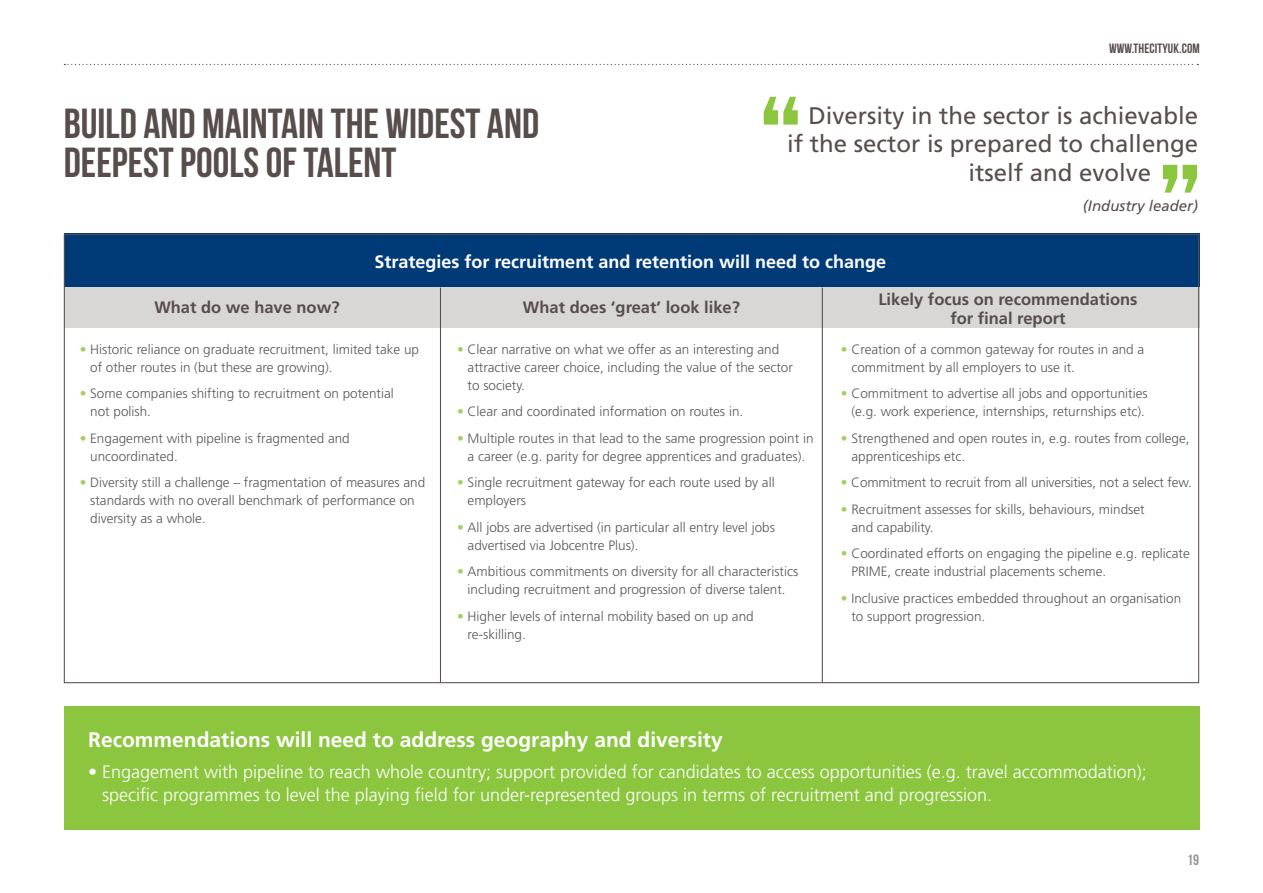
<style>
.page{position:relative;width:1263px;height:893px;background:#fff}
.page>*{position:absolute;margin:0;border:0;box-sizing:border-box;transform-origin:0 0}
.t1{font:135px "Bebas Neue";color:#8bc63e}
.t2{font:42px/39px "Bebas Neue";color:#574e4c}
.t3{font:24px/28.5px "Frutiger LT Std";color:#574e4c;text-align:right}
.t4{font:700 21px "Frutiger LT Std";color:#fff}
.t5{font:300 18px/22.5px "Frutiger LT Std";color:#fff}
.t6{font:700 18px "Frutiger LT Std";color:#fff}
.t7{font:700 16.5px/19.5px "Frutiger LT Std";color:#574e4c;text-align:center}
.t8{font:italic 15px "Frutiger LT Std";color:#574e4c}
.t9{font:15px "Bebas Neue";color:#939598}
.t10{font:300 13.5px/18px "Frutiger LT Std";color:#57585a}
.t11{font:13.5px "Bebas Neue";letter-spacing:.01em;color:#574e4c}
.s1{color:#fff}
.s2{color:#a2cf62}
.s3{font-weight:700}
</style>
<div class="page">
<svg style="left:64px;top:64px;width:1134px;height:1px"></svg>
<div style="left:64px;top:286px;width:1135px;height:41px;background:#d9d6d6"></div>
<div style="left:64px;top:234px;width:1135px;height:53px;background:#013b77"></div>
<hr style="left:440px;top:288px;width:1px;height:394px;background:#574e4c">
<hr style="left:822px;top:288px;width:1px;height:394px;background:#574e4c">
<div style="left:64px;top:706px;width:1135px;height:123px;background:#8bc63e"></div>
<h2 class="t2" style="left:64px;top:103px;width:477px">BUILD AND MAINTAIN THE WIDEST AND<br>DEEPEST POOLS OF TALENT</h2>
<p class="t11" style="left:1109px;top:41px;width:92px">WWW.THECITYUK.COM</p>
<h1 class="t1" style="left:758px;top:71px;width:46px">“</h1>
<h3 class="t3" style="left:787px;top:101px;width:412px">Diversity in the sector is achievable if the sector is prepared to challenge itself and evolve<span class="s1">.......</span></h3>
<h1 class="t1" style="left:1157px;top:139px;width:46px">”</h1>
<p class="t8" style="left:1083px;top:197px;width:117px">(Industry leader)</p>
<h3 class="t6" style="left:375px;top:251px;width:513px">Strategies for recruitment and retention will need to change</h3>
<p class="t7" style="left:154px;top:298px;width:187px">What do we have now?</p>
<p class="t7" style="left:523px;top:298px;width:219px">What does ‘great’ look like?</p>
<p class="t7" style="left:878px;top:289px;width:261px">Likely focus on recommendations for final report</p>
<p class="t10" style="left:468px;top:340px;width:327px;text-indent:-11px"><span class="s2">•</span> Clear narrative on what we offer as an interesting and attractive career choice, including the value of the sector to society.</p>
<p class="t10" style="left:457px;top:403px;width:288px"><span class="s2">•</span> Clear and coordinated information on routes in.</p>
<p class="t10" style="left:457px;top:429px;width:358px;text-align:center"><span class="s2">•</span> Multiple routes in that lead to the same progression point in a career (e.g. parity for degree apprentices and graduates).</p>
<p class="t10" style="left:468px;top:474px;width:309px;text-indent:-11px"><span class="s2">•</span> Single recruitment gateway for each route used by all employers</p>
<p class="t10" style="left:468px;top:518px;width:309px;text-indent:-11px"><span class="s2">•</span> All jobs are advertised (in particular all entry level jobs advertised via Jobcentre Plus).</p>
<p class="t10" style="left:457px;top:563px;width:343px;text-align:center"><span class="s2">•</span> Ambitious commitments on diversity for all characteristics including recruitment and progression of diverse talent.</p>
<p class="t10" style="left:468px;top:607px;width:288px;text-indent:-11px"><span class="s2">•</span> Higher levels of internal mobility based on up and re-skilling.</p>
<p class="t10" style="left:851px;top:340px;width:294px;text-indent:-11px"><span class="s2">•</span> Creation of a common gateway for routes in and a commitment by all employers to use it.</p>
<p class="t10" style="left:841px;top:385px;width:308px;text-align:center"><span class="s2">•</span> Commitment to advertise all jobs and opportunities (e.g. work experience, internships, returnships etc).</p>
<p class="t10" style="left:851px;top:429px;width:340px;text-indent:-11px"><span class="s2">•</span> Strengthened and open routes in, e.g. routes from college, apprenticeships etc.</p>
<p class="t10" style="left:841px;top:474px;width:352px"><span class="s2">•</span> Commitment to recruit from all universities, not a select few.</p>
<p class="t10" style="left:851px;top:500px;width:295px;text-indent:-11px"><span class="s2">•</span> Recruitment assesses for skills, behaviours, mindset and capability.</p>
<p class="t10" style="left:851px;top:545px;width:340px;text-indent:-11px"><span class="s2">•</span> Coordinated efforts on engaging the pipeline e.g. replicate<br>PRIME, create industrial placements scheme.</p>
<p class="t10" style="left:851px;top:589px;width:331px;text-indent:-11px"><span class="s2">•</span> Inclusive practices embedded throughout an organisation to support progression.</p>
<p class="t10" style="left:90px;top:340px;width:330px;text-indent:-11px"><span class="s2">•</span> Historic reliance on graduate recruitment, limited take up of other routes in (but these are growing).</p>
<p class="t10" style="left:90px;top:385px;width:305px;text-indent:-11px"><span class="s2">•</span> Some companies shifting to recruitment on potential not polish.</p>
<p class="t10" style="left:90px;top:429px;width:261px;text-indent:-11px"><span class="s2">•</span> Engagement with pipeline is fragmented and uncoordinated.</p>
<p class="t10" style="left:90px;top:474px;width:337px;text-indent:-11px"><span class="s2">•</span> Diversity still a challenge – fragmentation of measures and standards with no overall benchmark of performance on diversity as a whole.</p>
<h3 class="t4" style="left:88px;top:727px;width:636px">Recommendations will need to address geography and diversity</h3>
<p class="t5" style="left:102px;top:761px;width:1046px;text-indent:-14px"><span class="s3">•</span> Engagement with pipeline to reach whole country; support provided for candidates to access opportunities (e.g. travel accommodation); specific programmes to level the playing field for under-represented groups in terms of recruitment and progression.</p>
<p class="t9" style="left:1187px;top:852px;width:13px">19</p>
</div>
